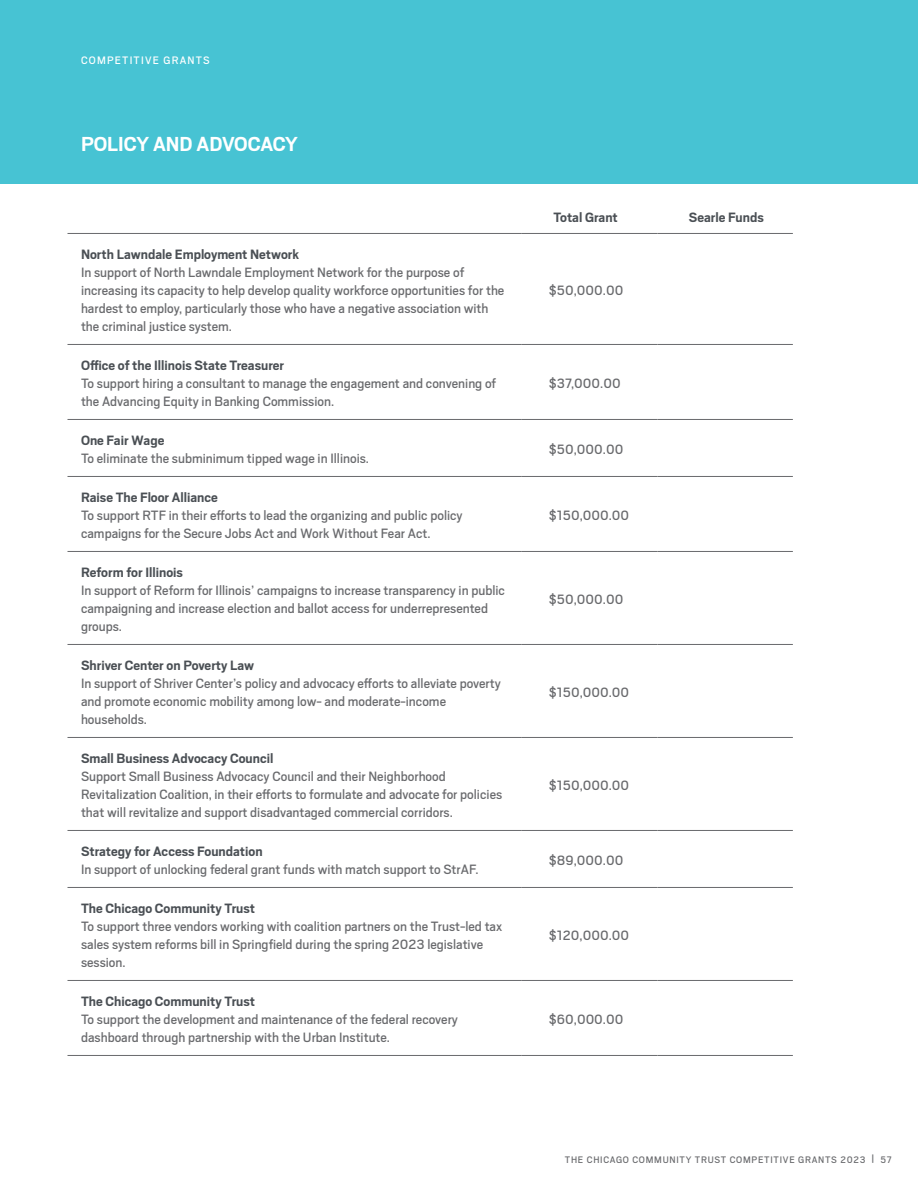
<style>
.page{position:relative;width:918px;height:1188px;background:#fff}
.page>*{position:absolute;margin:0;border:0;box-sizing:border-box;transform-origin:0 0}
.t1{font:700 22.5px "Scout";color:#fff}
.t2{font:15px/18px "Scout";color:#696a6d}
.t3{font:700 15px "Scout";color:#4a4f54}
.t4{font:12px "Scout";letter-spacing:.1em;color:#fff}
.t5{font:10.5px "Scout";letter-spacing:.07em;color:#696a6d}
</style>
<div class="page">
<div style="left:0;top:0;width:918px;height:183px;background:#47c3d3"></div>
<hr style="left:68px;top:233px;width:454px;height:1px;background:#696a6d">
<hr style="left:522px;top:233px;width:135px;height:1px;background:#696a6d">
<hr style="left:657px;top:233px;width:136px;height:1px;background:#696a6d">
<hr style="left:68px;top:344px;width:454px;height:1px;background:#696a6d">
<hr style="left:522px;top:344px;width:135px;height:1px;background:#696a6d">
<hr style="left:657px;top:344px;width:136px;height:1px;background:#696a6d">
<hr style="left:68px;top:419px;width:454px;height:1px;background:#696a6d">
<hr style="left:522px;top:419px;width:135px;height:1px;background:#696a6d">
<hr style="left:657px;top:419px;width:136px;height:1px;background:#696a6d">
<hr style="left:68px;top:476px;width:454px;height:1px;background:#696a6d">
<hr style="left:522px;top:476px;width:135px;height:1px;background:#696a6d">
<hr style="left:657px;top:476px;width:136px;height:1px;background:#696a6d">
<hr style="left:68px;top:551px;width:454px;height:1px;background:#696a6d">
<hr style="left:522px;top:551px;width:135px;height:1px;background:#696a6d">
<hr style="left:657px;top:551px;width:136px;height:1px;background:#696a6d">
<hr style="left:68px;top:644px;width:454px;height:1px;background:#696a6d">
<hr style="left:522px;top:644px;width:135px;height:1px;background:#696a6d">
<hr style="left:657px;top:644px;width:136px;height:1px;background:#696a6d">
<hr style="left:68px;top:737px;width:454px;height:1px;background:#696a6d">
<hr style="left:522px;top:737px;width:135px;height:1px;background:#696a6d">
<hr style="left:657px;top:737px;width:136px;height:1px;background:#696a6d">
<hr style="left:68px;top:830px;width:454px;height:1px;background:#696a6d">
<hr style="left:522px;top:830px;width:135px;height:1px;background:#696a6d">
<hr style="left:657px;top:830px;width:136px;height:1px;background:#696a6d">
<hr style="left:68px;top:887px;width:454px;height:1px;background:#696a6d">
<hr style="left:522px;top:887px;width:135px;height:1px;background:#696a6d">
<hr style="left:657px;top:887px;width:136px;height:1px;background:#696a6d">
<hr style="left:68px;top:980px;width:454px;height:1px;background:#696a6d">
<hr style="left:522px;top:980px;width:135px;height:1px;background:#696a6d">
<hr style="left:657px;top:980px;width:136px;height:1px;background:#696a6d">
<hr style="left:68px;top:1055px;width:454px;height:1px;background:#696a6d">
<hr style="left:522px;top:1055px;width:135px;height:1px;background:#696a6d">
<hr style="left:657px;top:1055px;width:136px;height:1px;background:#696a6d">
<p class="t4" style="left:81px;top:52px;width:130px">COMPETITIVE GRANTS</p>
<h1 class="t1" style="left:81px;top:130px;width:218px">POLICY AND ADVOCACY</h1>
<p class="t3" style="left:81px;top:245px;width:220px">North Lawndale Employment Network</p>
<p class="t2" style="left:81px;top:263px;width:425px">In support of North Lawndale Employment Network for the purpose of increasing its capacity to help develop quality workforce opportunities for the hardest to employ, particularly those who have a negative association with the criminal justice system.</p>
<p class="t3" style="left:554px;top:207px;width:66px">Total Grant</p>
<p class="t3" style="left:689px;top:207px;width:76px">Searle Funds</p>
<p class="t2" style="left:549px;top:281px;width:76px">$50,000.00</p>
<p class="t3" style="left:81px;top:356px;width:205px">Office of the Illinois State Treasurer</p>
<p class="t2" style="left:81px;top:374px;width:417px">To support hiring a consultant to manage the engagement and convening of the Advancing Equity in Banking Commission.</p>
<p class="t2" style="left:549px;top:374px;width:73px">$37,000.00</p>
<p class="t3" style="left:81px;top:431px;width:85px">One Fair Wage</p>
<p class="t2" style="left:81px;top:449px;width:290px">To eliminate the subminimum tipped wage in Illinois.</p>
<p class="t2" style="left:549px;top:440px;width:76px">$50,000.00</p>
<p class="t3" style="left:81px;top:488px;width:138px">Raise The Floor Alliance</p>
<p class="t2" style="left:81px;top:506px;width:383px">To support RTF in their efforts to lead the organizing and public policy campaigns for the Secure Jobs Act and Work Without Fear Act.</p>
<p class="t2" style="left:549px;top:506px;width:82px">$150,000.00</p>
<p class="t3" style="left:81px;top:563px;width:104px">Reform for Illinois</p>
<p class="t2" style="left:81px;top:581px;width:426px">In support of Reform for Illinois’ campaigns to increase transparency in public campaigning and increase election and ballot access for underrepresented groups.</p>
<p class="t2" style="left:549px;top:590px;width:76px">$50,000.00</p>
<p class="t3" style="left:81px;top:656px;width:175px">Shriver Center on Poverty Law</p>
<p class="t2" style="left:81px;top:674px;width:421px">In support of Shriver Center’s policy and advocacy efforts to alleviate poverty and promote economic mobility among low- and moderate-income households.</p>
<p class="t2" style="left:549px;top:683px;width:82px">$150,000.00</p>
<p class="t3" style="left:81px;top:749px;width:194px">Small Business Advocacy Council</p>
<p class="t2" style="left:81px;top:767px;width:423px">Support Small Business Advocacy Council and their Neighborhood<br>Revitalization Coalition, in their efforts to formulate and advocate for policies that will revitalize and support disadvantaged commercial corridors.</p>
<p class="t2" style="left:549px;top:776px;width:82px">$150,000.00</p>
<p class="t3" style="left:81px;top:842px;width:183px">Strategy for Access Foundation</p>
<p class="t2" style="left:81px;top:860px;width:399px">In support of unlocking federal grant funds with match support to StrAF.</p>
<p class="t2" style="left:549px;top:851px;width:76px">$89,000.00</p>
<p class="t3" style="left:81px;top:899px;width:176px">The Chicago Community Trust</p>
<p class="t2" style="left:81px;top:917px;width:423px">To support three vendors working with coalition partners on the Trust-led tax sales system reforms bill in Springfield during the spring 2023 legislative session.</p>
<p class="t2" style="left:549px;top:926px;width:82px">$120,000.00</p>
<p class="t3" style="left:81px;top:992px;width:176px">The Chicago Community Trust</p>
<p class="t2" style="left:81px;top:1010px;width:379px">To support the development and maintenance of the federal recovery dashboard through partnership with the Urban Institute.</p>
<p class="t2" style="left:549px;top:1010px;width:76px">$60,000.00</p>
<p class="t5" style="left:565px;top:1153px;width:328px">THE CHICAGO COMMUNITY TRUST COMPETITIVE GRANTS 2023 | 57</p>
</div>
